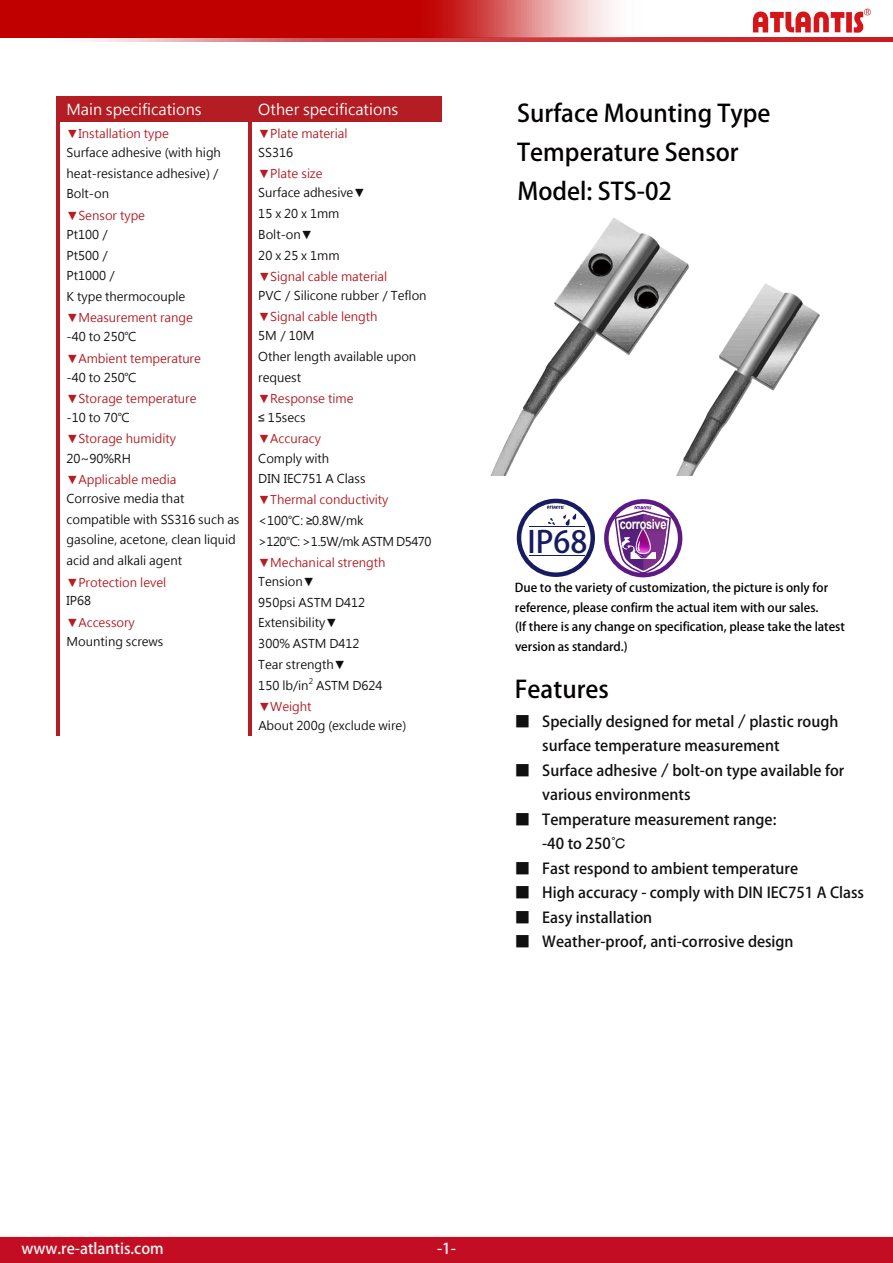
<style>
.page{position:relative;width:893px;height:1263px;background:#fff}
.page>*{position:absolute;margin:0;border:0;box-sizing:border-box;transform-origin:0 0}
.t1{font:700 30.15px "Adobe Fan Heiti Std";color:#171c61}
.t2{font:700 24px/39.2px "Adobe Fan Heiti Std";color:#040000}
.t3{font:700 15px/24.3px "Adobe Fan Heiti Std";color:#101010}
.t4{font:15px "Microsoft Jheng Hei";color:#fff}
.t5{font:700 15px "Adobe Fan Heiti Std";color:#f7f7f7}
.t6{font:700 15px "Adobe Fan Heiti Std";color:#fff}
.t7{font:700 13.8px "Arial";letter-spacing:-.03em;color:#fff;scale:.79 1}
.t8{font:12.15px/20.9px "Microsoft Jheng Hei";letter-spacing:-.005em;color:#101010}
.t9{font:12.15px/18.9px "Microsoft Jheng Hei";letter-spacing:-.005em;color:#b31d23}
.t10{font:700 12.15px/19.5px "Adobe Fan Heiti Std";color:#040000}
.t11{font:7.5px "Microsoft Jheng Hei";color:#101010}
.s1{font-family:"Arial";color:#101010}
.s2{color:#101010}
.s3{color:#b31d23}
.s4{font-family:"Arial"}
</style>
<div class="page">
<div style="left:0;top:1237px;width:893px;height:26px;background:#c30d23"></div>
<svg style="left:753px;top:9px;width:118px;height:24px"></svg>
<div style="left:517px;top:499px;width:78px;height:78px;border:4px solid #171c61;border-radius:50%"></div>
<svg style="left:547px;top:505px;width:30px;height:21px"></svg>
<hr style="left:529px;top:526px;width:55px;height:1px;background:#171c61">
<hr style="left:529px;top:555px;width:55px;height:1px;background:#171c61">
<div style="left:604px;top:499px;width:78px;height:78px;border:4px solid #5f1985;border-radius:50%"></div>
<img style="left:672px;top:512px;width:2px;height:10px">
<svg style="left:614px;top:506px;width:58px;height:69px"></svg>
<img style="left:491px;top:218px;width:329px;height:258px">
<div style="left:60px;top:96px;width:189px;height:26px;background:#b31d23"></div>
<div style="left:252px;top:96px;width:190px;height:26px;background:#b31d23"></div>
<hr style="left:57px;top:96px;width:3px;height:26px;background:#b31d23">
<hr style="left:249px;top:96px;width:3px;height:26px;background:#b31d23">
<hr style="left:57px;top:122px;width:3px;height:614px;background:#b31d23">
<hr style="left:249px;top:122px;width:3px;height:614px;background:#b31d23">
<svg style="left:86px;top:38px;width:807px;height:3px;background:#d05457"></svg>
<svg style="left:0;top:0;width:662px;height:38px;background:#cc3434"></svg>
<p class="t4" style="left:66px;top:100px;width:137px">Main specifications</p>
<p class="t4" style="left:258px;top:100px;width:142px">Other specifications</p>
<p class="t9" style="left:66px;top:124px;width:104px">▼Installation type</p>
<p class="t8" style="left:66px;top:142px;width:157px;text-align:justify">Surface adhesive (with high heat-resistance adhesive)／Bolt-on</p>
<p class="t9" style="left:66px;top:206px;width:80px">▼Sensor type</p>
<p class="t8" style="left:66px;top:224px;width:120px">Pt100／<br>Pt500／<br>Pt1000／<br>K type thermocouple</p>
<p class="t9" style="left:67px;top:308px;width:128px">▼Measurement range</p>
<p class="t8" style="left:66px;top:327px;width:72px">-40 to 250℃</p>
<p class="t9" style="left:66px;top:349px;width:136px">▼Ambient temperature</p>
<p class="t8" style="left:66px;top:367px;width:72px">-40 to 250℃</p>
<p class="t9" style="left:67px;top:389px;width:132px">▼Storage temperature</p>
<p class="t8" style="left:66px;top:407px;width:65px">-10 to 70℃</p>
<p class="t9" style="left:67px;top:429px;width:111px">▼Storage humidity</p>
<p class="t8" style="left:67px;top:448px;width:66px">20~90%RH</p>
<p class="t9" style="left:67px;top:470px;width:112px">▼Applicable media</p>
<p class="t8" style="left:66px;top:488px;width:175px">Corrosive media that compatible with SS316 such as gasoline, acetone, clean liquid acid and alkali agent</p>
<p class="t9" style="left:66px;top:573px;width:101px">▼Protection level</p>
<p class="t8" style="left:66px;top:591px;width:26px">IP68</p>
<p class="t9" style="left:66px;top:613px;width:70px">▼Accessory</p>
<p class="t8" style="left:67px;top:631px;width:98px">Mounting screws</p>
<p class="t9" style="left:258px;top:124px;width:91px">▼Plate material</p>
<p class="t8" style="left:258px;top:142px;width:36px">SS316</p>
<p class="t9" style="left:258px;top:164px;width:66px">▼Plate size</p>
<p class="t8" style="left:258px;top:182px;width:109px">Surface adhesive▼<br>15 x 20 x 1mm<br>Bolt-on▼<br>20 x 25 x 1mm</p>
<p class="t9" style="left:258px;top:267px;width:131px">▼Signal cable material</p>
<p class="t8" style="left:258px;top:285px;width:170px">PVC／Silicone rubber／Teflon</p>
<p class="t9" style="left:258px;top:307px;width:121px">▼Signal cable length</p>
<p class="t8" style="left:258px;top:325px;width:159px">5M／10M<br>Other length available upon request</p>
<p class="t9" style="left:258px;top:389px;width:97px">▼Response time <span class="s1">≤</span> <span class="s2">15secs</span></p>
<p class="t9" style="left:258px;top:429px;width:64px">▼Accuracy</p>
<p class="t8" style="left:258px;top:448px;width:109px">Comply with<br>DIN IEC751 A Class</p>
<p class="t8" style="left:258px;top:489px;width:175px"><span class="s3">▼Thermal conductivity </span>&lt;100℃: <span class="s4">≥</span>0.8W/mk<br>&gt;120℃: &gt;1.5W/mk ASTM D5470</p>
<p class="t9" style="left:258px;top:553px;width:129px">▼Mechanical strength</p>
<p class="t8" style="left:258px;top:571px;width:108px">Tension▼<br>950psi ASTM D412<br>Extensibility▼<br>300% ASTM D412<br>Tear strength▼<br>150 lb/in</p>
<p class="t11" style="left:309px;top:676px;width:6px">2</p>
<p class="t8" style="left:316px;top:675px;width:68px">ASTM D624</p>
<p class="t9" style="left:258px;top:697px;width:55px">▼Weight</p>
<p class="t8" style="left:258px;top:715px;width:149px">About 200g (exclude wire)</p>
<h2 class="t2" style="left:517px;top:94px;width:255px">Surface Mounting Type<br>Temperature Sensor<br>Model: STS-02</h2>
<h1 class="t1" style="left:528px;top:523px;width:61px">IP68</h1>
<p class="t7" style="left:620px;top:514px;width:61px">corrosive</p>
<p class="t10" style="left:515px;top:578px;width:331px">Due to the variety of customization, the picture is only for reference, please confirm the actual item with our sales.<br>(If there is any change on specification, please take the latest version as standard.)</p>
<h2 class="t2" style="left:515px;top:670px;width:95px">Features</h2>
<p class="t3" style="left:542px;top:710px;width:298px;text-indent:-27px">■ Specially designed for metal／plastic rough surface temperature measurement</p>
<p class="t3" style="left:542px;top:759px;width:304px;text-indent:-27px">■ Surface adhesive／bolt-on type available for various environments</p>
<p class="t3" style="left:542px;top:807px;width:236px;text-indent:-27px">■ Temperature measurement range: -40 to 250℃</p>
<p class="t3" style="left:515px;top:856px;width:285px">■ Fast respond to ambient temperature</p>
<p class="t3" style="left:515px;top:881px;width:350px">■ High accuracy - comply with DIN IEC751 A Class</p>
<p class="t3" style="left:515px;top:905px;width:139px">■ Easy installation</p>
<p class="t3" style="left:515px;top:929px;width:280px">■ Weather-proof, anti-corrosive design</p>
<p class="t5" style="left:22px;top:1239px;width:144px">www.re-atlantis.com</p>
<p class="t6" style="left:437px;top:1239px;width:20px">-1-</p>
</div>
